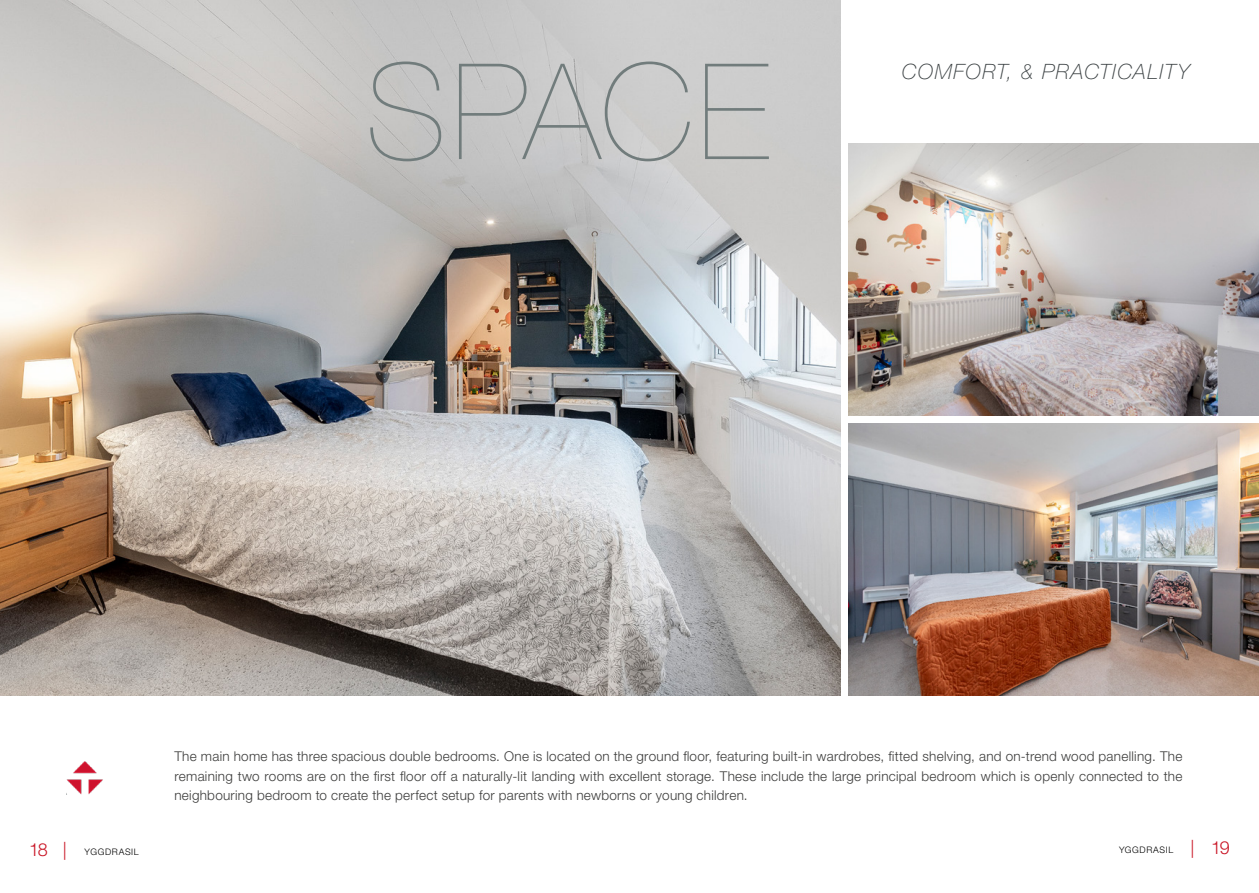
<style>
.page{position:relative;width:1259px;height:893px;background:#fff}
.page>*{position:absolute;margin:0;border:0;box-sizing:border-box;transform-origin:0 0}
.Address_line_1{font:200 133.5px "Helvetica Neue LT Std";letter-spacing:.02em;color:#717c7c}
.Address_line_1-2{font:italic 100 21.15px "Helvetica Neue LT Std";letter-spacing:.06em;color:#393f41}
.Address_line_1-3{font:300 13.5px/19.5px "Helvetica Neue LT Std";letter-spacing:.02em;color:#3c3c3b;text-align:justify}
.t1{font:300 9px "Helvetica Neue LT Std";letter-spacing:.07em;color:#000}
.s1{font-size:18px;color:#c91525}
</style>
<div class="page">
<img style="left:0;top:0;width:840px;height:695px">
<img style="left:67px;top:761px;width:36px;height:33px">
<img style="left:848px;top:143px;width:411px;height:272px">
<img style="left:848px;top:423px;width:411px;height:272px">
<p class="Address_line_1" style="left:366px;top:35px;width:405px">SPACE</p>
<p class="Address_line_1-2" style="left:901px;top:59px;width:289px">COMFORT, &amp; PRACTICALITY</p>
<p class="Address_line_1-3" style="left:174px;top:746px;width:1009px">The main home has three spacious double bedrooms. One is located on the ground floor, featuring built-in wardrobes, fitted shelving, and on-trend wood panelling. The remaining two rooms are on the first floor off a naturally-lit landing with excellent storage. These include the large principal bedroom which is openly connected to the neighbouring bedroom to create the perfect setup for parents with newborns or young children.</p>
<p class="t1" style="left:29px;top:846px;width:111px"><span class="s1">18 |</span> YGGDRASIL</p>
<p class="t1" style="left:1119px;top:844px;width:112px">YGGDRASIL <span class="s1">| 19</span></p>
</div>
